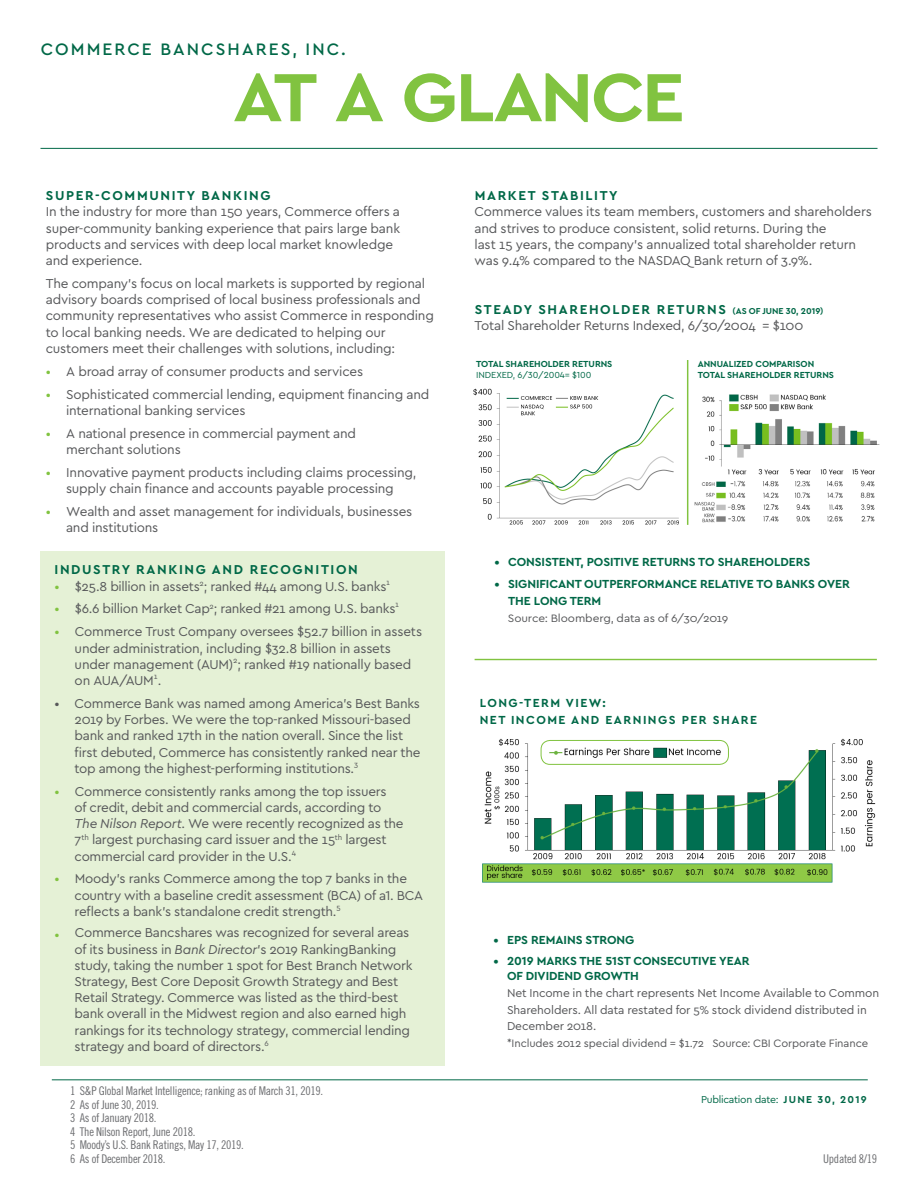
<style>
.page{position:relative;width:918px;height:1188px;background:#fff}
.page>*{position:absolute;margin:0;border:0;box-sizing:border-box;transform-origin:0 0}
.t1{font:700 71.25px "Cera";letter-spacing:-.035em;color:#81c340;scale:1.05 1}
.t2{font:500 17.4px "Cera";letter-spacing:.12em;color:#006847}
.t3{font:13.5px/16.2px "Cera";letter-spacing:-.02em;color:#57585a}
.t4{font:700 13.5px "Cera";letter-spacing:.12em;color:#006847}
.t5{font:700 12.3px/14.7px "Cera";letter-spacing:-.005em;color:#006847}
.t6{font:700 12.3px "Cera";letter-spacing:.12em;color:#006847}
.t7{font:12px/13.5px "Trade Gothic LT Std Cn 18";letter-spacing:-.025em;color:#6c6d70}
.t8{font:12px/16.8px "Cera";letter-spacing:-.01em;color:#57585a}
.t9{font:11.25px "Cera";letter-spacing:-.01em;color:#57585a}
.t10{font:11.25px "Cera";letter-spacing:-.01em;color:#57585a;scale:1.05 1}
.t11{font:10.5px "Cera";letter-spacing:-.025em;color:#006847}
.t12{font:700 9.15px "Cera";letter-spacing:-.005em;color:#006847}
.t13{font:9.15px "Cera";letter-spacing:-.005em;color:#006847}
.s1{color:#81c340}
.s2{font-style:italic}
.s3{font-size:9px}
.s4{font-weight:700}
</style>
<div class="page">
<hr style="left:52px;top:1079px;width:816px;height:1px;background:#006847">
<hr style="left:40px;top:148px;width:838px;height:1px;background:#006847">
<div style="left:40px;top:552px;width:404px;height:514px;background:#e5f1d6"></div>
<img style="left:473px;top:388px;width:206px;height:137px">
<img style="left:694px;top:394px;width:186px;height:129px">
<hr style="left:687px;top:360px;width:1px;height:165px;background:#81c340">
<img style="left:482px;top:738px;width:394px;height:145px">
<hr style="left:475px;top:659px;width:402px;height:1px;background:#81c340">
<div style="left:541px;top:740px;width:188px;height:25px;border:1px solid #81c340;border-radius:9px"></div>
<p class="t2" style="left:41px;top:37px;width:307px">COMMERCE BANCSHARES, INC.</p>
<p class="t1" style="left:233px;top:50px;width:432px">AT A GLANCE</p>
<p class="t4" style="left:46px;top:187px;width:226px">SUPER-COMMUNITY BANKING</p>
<p class="t3" style="left:46px;top:203px;width:356px">In the industry for more than 150 years, Commerce offers a super-community banking experience that pairs large bank products and services with deep local market knowledge and experience.</p>
<p class="t3" style="left:46px;top:275px;width:390px">The company’s focus on local markets is supported by regional advisory boards comprised of local business professionals and community representatives who assist Commerce in responding to local banking needs. We are dedicated to helping our customers meet their challenges with solutions, including:</p>
<p class="t3" style="left:46px;top:363px;width:319px"><span class="s1">•</span> A broad array of consumer products and services</p>
<p class="t3" style="left:66px;top:386px;width:365px;text-indent:-20px"><span class="s1">•</span> Sophisticated commercial lending, equipment financing and international banking services</p>
<p class="t3" style="left:66px;top:425px;width:292px;text-indent:-20px"><span class="s1">•</span> A national presence in commercial payment and merchant solutions</p>
<p class="t3" style="left:46px;top:464px;width:372px;text-align:center"><span class="s1">•</span> Innovative payment products including claims processing, supply chain finance and accounts payable processing</p>
<p class="t3" style="left:66px;top:503px;width:348px;text-indent:-20px"><span class="s1">•</span> Wealth and asset management for individuals, businesses and institutions</p>
<p class="t4" style="left:55px;top:561px;width:305px">INDUSTRY RANKING AND RECOGNITION</p>
<p class="t3" style="left:54px;top:577px;width:337px"><span class="s1">•</span> $25.8 billion in assets<sup>2</sup>; ranked #44 among U.S. banks<sup>1</sup></p>
<p class="t3" style="left:54px;top:600px;width:346px"><span class="s1">•</span> $6.6 billion Market Cap<sup>2</sup>; ranked #21 among U.S. banks<sup>1</sup></p>
<p class="t3" style="left:75px;top:623px;width:349px;text-indent:-20px"><span class="s1">•</span> Commerce Trust Company oversees $52.7 billion in assets under administration, including $32.8 billion in assets under management (AUM)<sup>2</sup>; ranked #19 nationally based on AUA/AUM<sup>1</sup>.</p>
<p class="t3" style="left:75px;top:695px;width:347px;text-indent:-20px">• Commerce Bank was named among America’s Best Banks 2019 by Forbes. We were the top-ranked Missouri-based bank and ranked 17th in the nation overall. Since the list first debuted, Commerce has consistently ranked near the top among the highest-performing institutions.<sup>3</sup></p>
<p class="t3" style="left:75px;top:782px;width:331px;text-indent:-20px"><span class="s1">•</span> Commerce consistently ranks among the top issuers<br>of credit, debit and commercial cards, according to <span class="s2">The Nilson Report</span>. We were recently recognized as the 7<sup>th</sup> largest purchasing card issuer and the 15<sup>th</sup> largest commercial card provider in the U.S.<sup>4</sup></p>
<p class="t3" style="left:75px;top:870px;width:350px;text-indent:-20px"><span class="s1">•</span> Moody’s ranks Commerce among the top 7 banks in the country with a baseline credit assessment (BCA) of a1. BCA reflects a bank’s standalone credit strength.<sup>5</sup></p>
<p class="t3" style="left:75px;top:924px;width:340px;text-indent:-20px"><span class="s1">•</span> Commerce Bancshares was recognized for several areas of its business in <span class="s2">Bank Director</span>’s 2019 RankingBanking study, taking the number 1 spot for Best Branch Network Strategy, Best Core Deposit Growth Strategy and Best Retail Strategy. Commerce was listed as the third-best bank overall in the Midwest region and also earned high rankings for its technology strategy, commercial lending strategy and board of directors.<sup>6</sup></p>
<p class="t4" style="left:475px;top:187px;width:145px">MARKET STABILITY</p>
<p class="t3" style="left:475px;top:203px;width:399px">Commerce values its team members, customers and shareholders and strives to produce consistent, solid returns. During the<br>last 15 years, the company’s annualized total shareholder return was 9.4% compared to the NASDAQ Bank return of 3.9%.</p>
<p class="t4" style="left:475px;top:300px;width:350px">STEADY SHAREHOLDER RETURNS <span class="s3">(AS OF JUNE 30, 2019)</span></p>
<p class="t3" style="left:475px;top:317px;width:330px">Total Shareholder Returns Indexed, 6/30/2004 = $100</p>
<p class="t12" style="left:476px;top:358px;width:138px">TOTAL SHAREHOLDER RETURNS</p>
<p class="t13" style="left:476px;top:369px;width:117px">INDEXED, 6/30/2004= $100</p>
<p class="t12" style="left:698px;top:358px;width:118px">ANNUALIZED COMPARISON</p>
<p class="t12" style="left:698px;top:369px;width:138px">TOTAL SHAREHOLDER RETURNS</p>
<p class="t5" style="left:495px;top:554px;width:317px">• CONSISTENT, POSITIVE RETURNS TO SHAREHOLDERS</p>
<p class="t5" style="left:508px;top:575px;width:343px;line-height:16.5px;text-indent:-14px">• SIGNIFICANT OUTPERFORMANCE RELATIVE TO BANKS OVER<br>THE LONG TERM</p>
<p class="t10" style="left:508px;top:610px;width:211px">Source: Bloomberg, data as of 6/30/2019</p>
<p class="t6" style="left:480px;top:695px;width:128px">LONG-TERM VIEW:</p>
<p class="t6" style="left:480px;top:711px;width:279px">NET INCOME AND EARNINGS PER SHARE</p>
<p class="t5" style="left:494px;top:932px;width:142px">• EPS REMAINS STRONG</p>
<p class="t5" style="left:507px;top:953px;width:244px;text-indent:-14px">• 2019 MARKS THE 51ST CONSECUTIVE YEAR<br>OF DIVIDEND GROWTH</p>
<p class="t8" style="left:507px;top:984px;width:374px">Net Income in the chart represents Net Income Available to Common<br>Shareholders. All data restated for 5% stock dividend distributed in<br>December 2018.</p>
<p class="t9" style="left:507px;top:1036px;width:363px">*Includes 2012 special dividend = $1.72 Source: CBI Corporate Finance</p>
<p class="t7" style="left:70px;top:1084px;width:254px">1 S&amp;P Global Market Intelligence; ranking as of March 31, 2019.<br>2 As of June 30, 2019.</p>
<p class="t7" style="left:70px;top:1111px;width:88px">3 As of January 2018.</p>
<p class="t7" style="left:70px;top:1125px;width:127px">4 The Nilson Report, June 2018.</p>
<p class="t7" style="left:70px;top:1138px;width:175px">5 Moody’s U.S. Bank Ratings, May 17, 2019.</p>
<p class="t7" style="left:70px;top:1152px;width:97px">6 As of December 2018.</p>
<p class="t7" style="left:823px;top:1152px;width:55px">Updated 8/19</p>
<p class="t11" style="left:701px;top:1093px;width:167px">Publication date: <span class="s4">JUNE 30, 2019</span></p>
</div>
